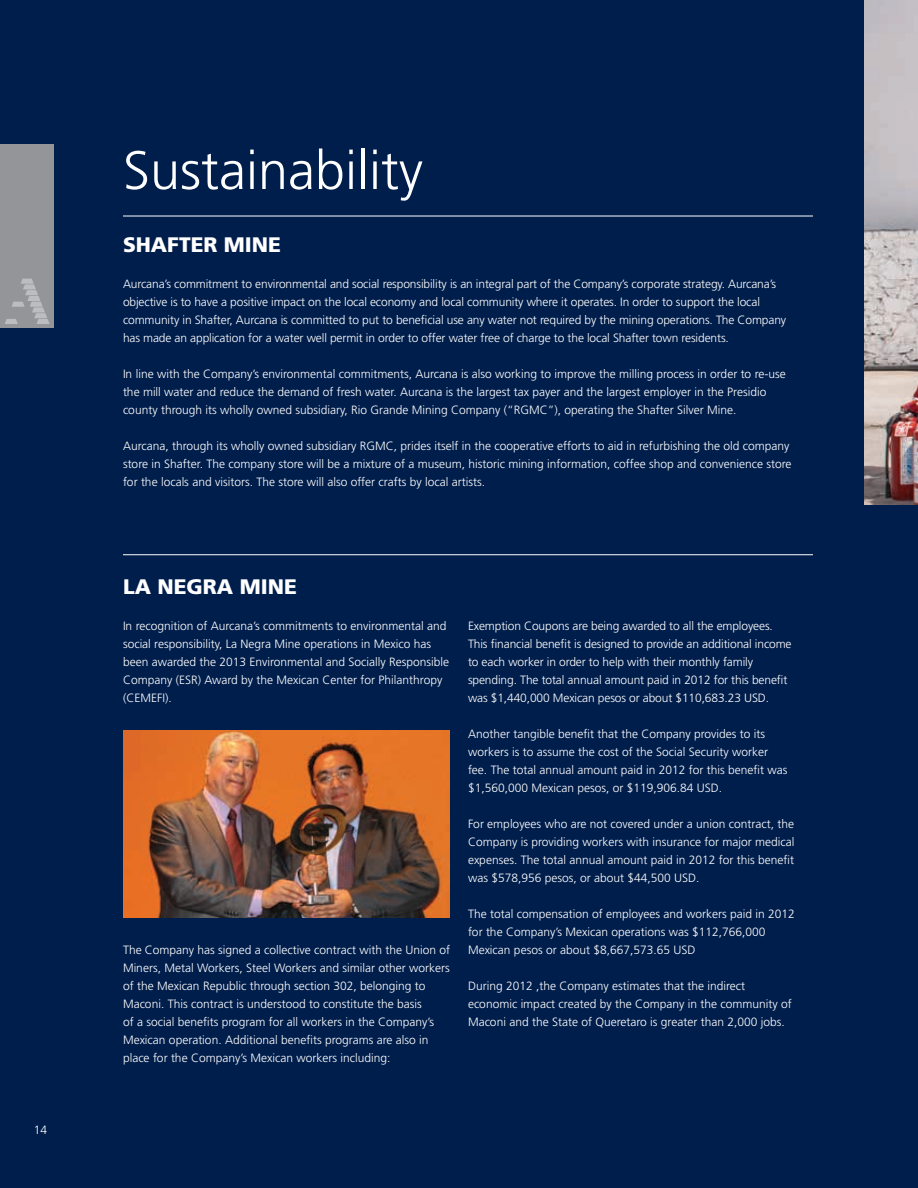
<style>
.page{position:relative;width:918px;height:1188px;background:#001e4c}
.page>*{position:absolute;margin:0;border:0;box-sizing:border-box;transform-origin:0 0}
.t1{font:300 54px "Frutiger";color:#fff}
.t2{font:900 21px "Frutiger";color:#fff}
.t3{font:300 12px/18px "Frutiger";color:#fff}
</style>
<div class="page">
<img style="left:864px;top:0;width:54px;height:504px">
<img style="left:123px;top:731px;width:327px;height:186px">
<div style="left:0;top:144px;width:54px;height:184px;background:#939598"></div>
<svg style="left:5px;top:279px;width:45px;height:45px"></svg>
<hr style="left:123px;top:554px;width:690px;height:1px;background:#fff">
<hr style="left:123px;top:216px;width:690px;height:1px;background:#fff">
<p class="t3" style="left:34px;top:1121px;width:15px">14</p>
<h1 class="t1" style="left:123px;top:140px;width:301px">Sustainability</h1>
<h2 class="t2" style="left:123px;top:232px;width:160px">SHAFTER MINE</h2>
<p class="t3" style="left:123px;top:275px;width:665px">Aurcana’s commitment to environmental and social responsibility is an integral part of the Company’s corporate strategy. Aurcana’s objective is to have a positive impact on the local economy and local community where it operates. In order to support the local community in Shafter, Aurcana is committed to put to beneficial use any water not required by the mining operations. The Company has made an application for a water well permit in order to offer water free of charge to the local Shafter town residents.</p>
<p class="t3" style="left:123px;top:365px;width:664px">In line with the Company’s environmental commitments, Aurcana is also working to improve the milling process in order to re-use the mill water and reduce the demand of fresh water. Aurcana is the largest tax payer and the largest employer in the Presidio county through its wholly owned subsidiary, Rio Grande Mining Company (“RGMC”), operating the Shafter Silver Mine.</p>
<p class="t3" style="left:123px;top:437px;width:670px">Aurcana, through its wholly owned subsidiary RGMC, prides itself in the cooperative efforts to aid in refurbishing the old company store in Shafter. The company store will be a mixture of a museum, historic mining information, coffee shop and convenience store for the locals and visitors. The store will also offer crafts by local artists.</p>
<h2 class="t2" style="left:123px;top:574px;width:175px">LA NEGRA MINE</h2>
<p class="t3" style="left:123px;top:617px;width:328px">In recognition of Aurcana’s commitments to environmental and social responsibility, La Negra Mine operations in Mexico has been awarded the 2013 Environmental and Socially Responsible Company (ESR) Award by the Mexican Center for Philanthropy (CEMEFI).</p>
<p class="t3" style="left:123px;top:941px;width:329px">The Company has signed a collective contract with the Union of Miners, Metal Workers, Steel Workers and similar other workers of the Mexican Republic through section 302, belonging to Maconi. This contract is understood to constitute the basis<br>of a social benefits program for all workers in the Company’s Mexican operation. Additional benefits programs are also in place for the Company’s Mexican workers including:</p>
<p class="t3" style="left:468px;top:617px;width:325px">Exemption Coupons are being awarded to all the employees.<br>This financial benefit is designed to provide an additional income to each worker in order to help with their monthly family spending. The total annual amount paid in 2012 for this benefit was $1,440,000 Mexican pesos or about $110,683.23 USD.</p>
<p class="t3" style="left:468px;top:725px;width:321px">Another tangible benefit that the Company provides to its workers is to assume the cost of the Social Security worker fee. The total annual amount paid in 2012 for this benefit was $1,560,000 Mexican pesos, or $119,906.84 USD.</p>
<p class="t3" style="left:468px;top:815px;width:328px;text-align:justify">For employees who are not covered under a union contract, the Company is providing workers with insurance for major medical expenses. The total annual amount paid in 2012 for this benefit was $578,956 pesos, or about $44,500 USD.</p>
<p class="t3" style="left:468px;top:905px;width:328px">The total compensation of employees and workers paid in 2012 for the Company’s Mexican operations was $112,766,000<br>Mexican pesos or about $8,667,573.65 USD</p>
<p class="t3" style="left:468px;top:977px;width:325px">During 2012 ,the Company estimates that the indirect economic impact created by the Company in the community of<br>Maconi and the State of Queretaro is greater than 2,000 jobs.</p>
</div>
